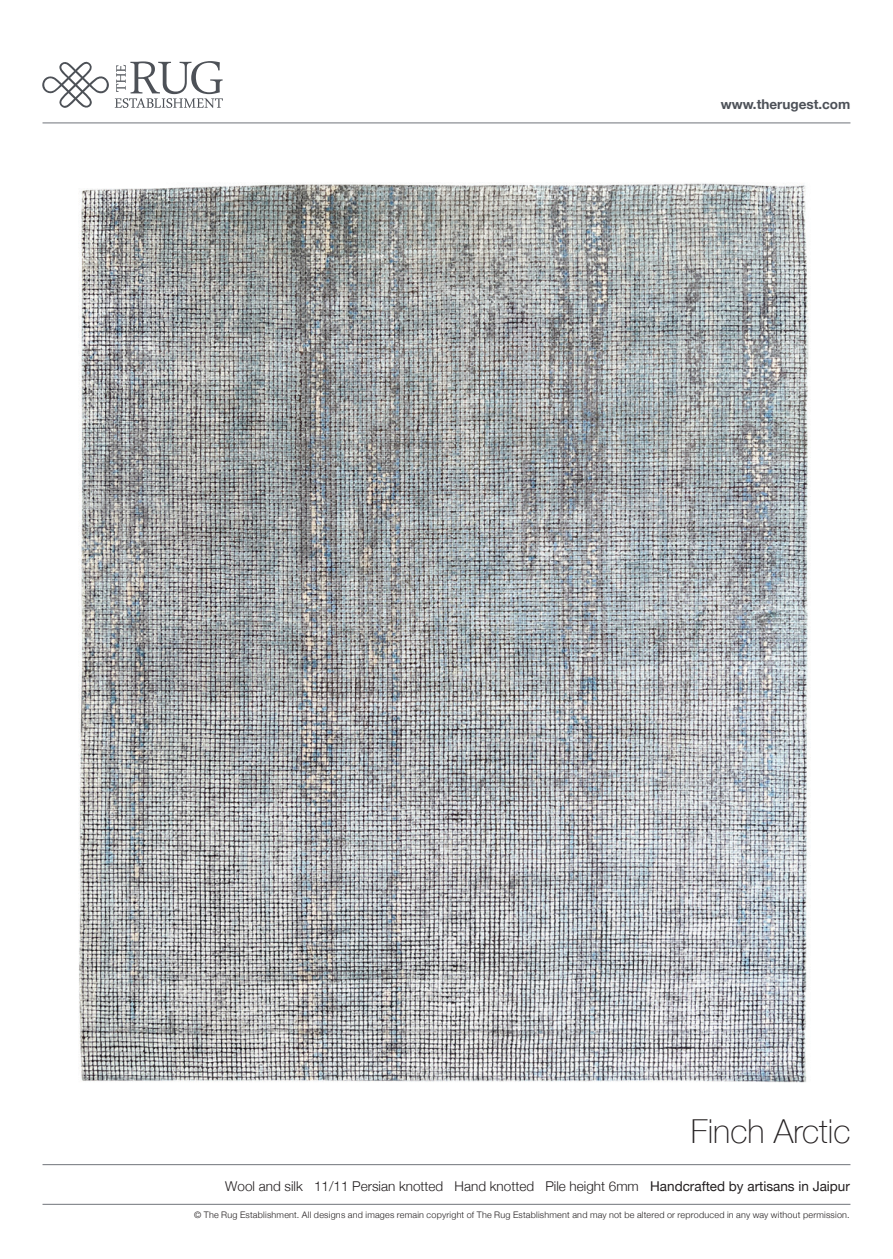
<style>
.page{position:relative;width:893px;height:1259px;background:#fff}
.page>*{position:absolute;margin:0;border:0;box-sizing:border-box;transform-origin:0 0}
.t1{font:100 33px "Helvetica Neue";color:#231f20}
.t2{font:300 13.5px "Helvetica Neue";color:#231f20}
.t3{font:700 13.5px "Helvetica Neue";color:#4d5158}
.t4{font:300 9px "Helvetica Neue";letter-spacing:.025em;color:#231f20}
.s1{font-weight:400}
</style>
<div class="page">
<hr style="left:43px;top:123px;width:807px;height:1px;background:#70747a">
<svg style="left:42px;top:61px;width:67px;height:47px"></svg>
<svg style="left:115px;top:61px;width:108px;height:47px"></svg>
<hr style="left:43px;top:1204px;width:807px;height:1px;background:#70747a">
<hr style="left:43px;top:1164px;width:807px;height:1px;background:#70747a">
<img style="left:78px;top:183px;width:732px;height:900px">
<h2 class="t3" style="left:721px;top:94px;width:131px">www.therugest.com</h2>
<h1 class="t1" style="left:691px;top:1106px;width:161px">Finch Arctic</h1>
<h2 class="t2" style="left:225px;top:1175px;width:626px">Wool and silk 11/11 Persian knotted Hand knotted Pile height 6mm <span class="s1">Handcrafted by artisans in Jaipur</span></h2>
<p class="t4" style="left:194px;top:1207px;width:657px">© The Rug Establishment. All designs and images remain copyright of The Rug Establishment and may not be altered or reproduced in any way without permission.</p>
</div>
